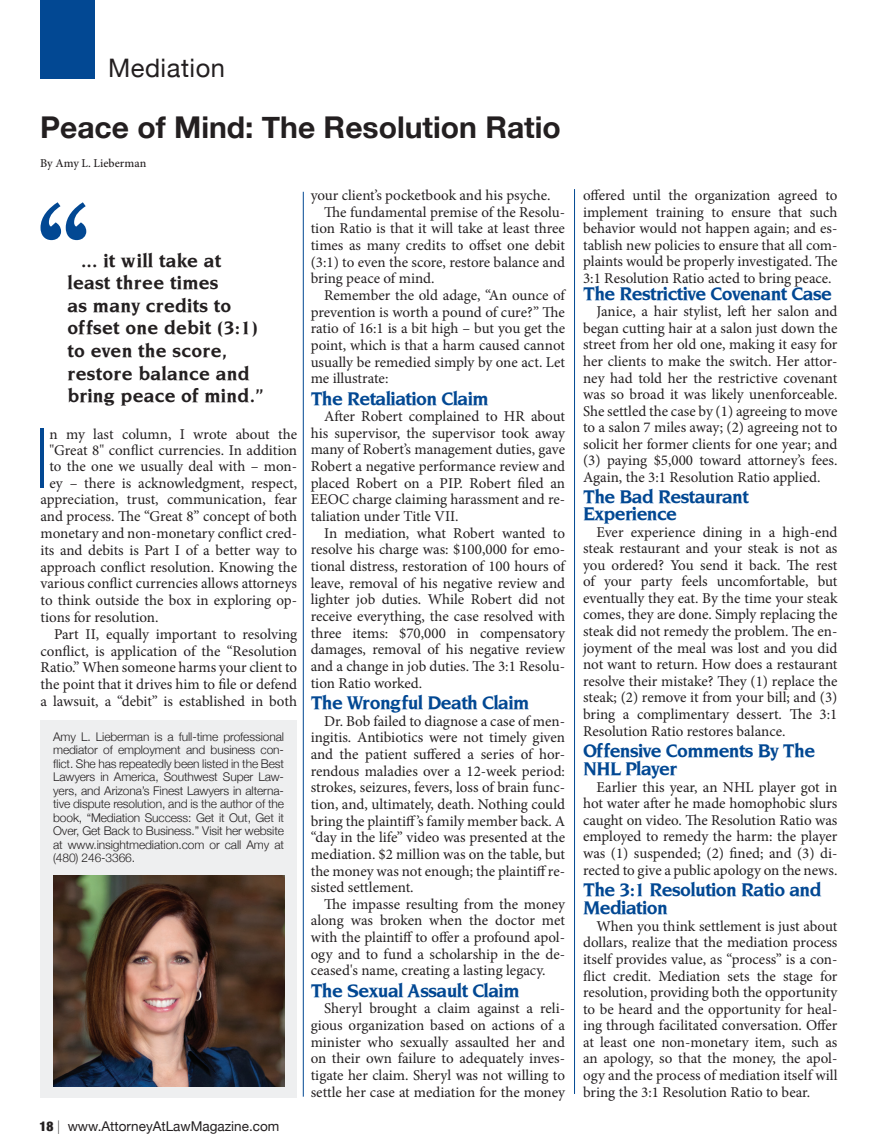
<style>
.page{position:relative;width:878px;height:1148px;background:#fff}
.page>*{position:absolute;margin:0;border:0;box-sizing:border-box;transform-origin:0 0}
.t1{font:100 83.7px "Helvetica Neue";color:#024893}
.t2{font:700 30px "Helvetica Neue";color:#231f20}
.t3{font:25.5px "Helvetica Neue";letter-spacing:.02em;color:#231f20}
.t4{font:700 18px/18.3px "Noblesse";letter-spacing:-.035em;color:#024893}
.t5{font:700 18px/22.5px "Noblesse";letter-spacing:.01em;color:#231f20}
.t6{font:15px/16.6px "Minion Pro";color:#231f20;text-align:justify}
.t7{font:13.5px "Helvetica Neue";color:#231f20}
.Body_Text{font:300 12px/13.5px "Helvetica Neue";letter-spacing:-.01em;color:#231f20;text-align:justify}
.t8{font:500 12px "Minion Pro";color:#231f20}
.s1{font-weight:900;font-stretch:condensed}
.s2{font-weight:100}
</style>
<div class="page">
<div style="left:40px;top:0;width:54px;height:79px;background:#024893"></div>
<div style="left:40px;top:720px;width:257px;height:378px;background:#e9ebec"></div>
<img style="left:54px;top:875px;width:231px;height:211px">
<svg style="left:41px;top:202px;width:45px;height:38px"></svg>
<hr style="left:574px;top:189px;width:1px;height:905px;background:#024893">
<hr style="left:303px;top:192px;width:1px;height:904px;background:#024893">
<p class="t3" style="left:108px;top:50px;width:118px">Mediation</p>
<p class="t2" style="left:40px;top:103px;width:522px">Peace of Mind: The Resolution Ratio</p>
<p class="t8" style="left:40px;top:155px;width:108px">By Amy L. Lieberman</p>
<p class="t5" style="left:68px;top:249px;width:198px;text-indent:14px">... it will take at least three times<br>as many credits to offset one debit (3:1) to even the score, restore balance and bring peace of mind.”</p>
<p class="t1" style="left:35px;top:394px;width:16px">I</p>
<p class="t6" style="left:49px;top:425px;width:249px">n my last column, I wrote about the</p>
<p class="t6" style="left:49px;top:442px;width:249px">"Great 8" conflict currencies. In addition</p>
<p class="t6" style="left:49px;top:458px;width:249px">to the one we usually deal with – mon-</p>
<p class="t6" style="left:49px;top:474px;width:249px">ey – there is acknowledgment, respect,</p>
<p class="t6" style="left:40px;top:491px;width:258px">appreciation, trust, communication, fear</p>
<p class="t6" style="left:40px;top:508px;width:258px">and process. The “Great 8” concept of both</p>
<p class="t6" style="left:40px;top:525px;width:258px">monetary and non-monetary conflict cred-</p>
<p class="t6" style="left:40px;top:542px;width:258px">its and debits is Part I of a better way to</p>
<p class="t6" style="left:40px;top:558px;width:258px">approach conflict resolution. Knowing the</p>
<p class="t6" style="left:40px;top:575px;width:258px">various conflict currencies allows attorneys</p>
<p class="t6" style="left:40px;top:592px;width:258px">to think outside the box in exploring op-</p>
<p class="t6" style="left:40px;top:609px;width:119px">tions for resolution.</p>
<p class="t6" style="left:40px;top:625px;width:258px;text-indent:14px">Part II, equally important to resolving conflict, is application of the “Resolution Ratio.” When someone harms your client to the point that it drives him to file or defend a lawsuit, a “debit” is established in both</p>
<p class="Body_Text" style="left:53px;top:729px;width:232px">Amy L. Lieberman is a full-time professional mediator of employment and business con&shy;flict. She has repeatedly been listed in the Best Lawyers in America, Southwest Super Law&shy;yers, and Arizona’s Finest Lawyers in alterna&shy;tive dispute resolution, and is the author of the book, “Mediation Success: Get it Out, Get it Over, Get Back to Business.” Visit her website at www.insightmediation.com or call Amy at (480) 246-3366.</p>
<p class="t7" style="left:39px;top:1116px;width:241px"><span class="s1">18</span> <span class="s2">|</span> www.AttorneyAtLawMagazine.com</p>
<p class="t6" style="left:310px;top:187px;width:241px">your client’s pocketbook and his psyche.</p>
<p class="t6" style="left:310px;top:204px;width:256px;text-indent:14px">The fundamental premise of the Resolu&shy;tion Ratio is that it will take at least three times as many credits to offset one debit (3:1) to even the score, restore balance and bring peace of mind.</p>
<p class="t6" style="left:310px;top:287px;width:256px;text-indent:14px">Remember the old adage, “An ounce of prevention is worth a pound of cure?” The ratio of 16:1 is a bit high – but you get the point, which is that a harm caused cannot usually be remedied simply by one act. Let me illustrate:</p>
<p class="t4" style="left:310px;top:389px;width:179px">The Retaliation Claim</p>
<p class="t6" style="left:310px;top:408px;width:256px;text-indent:14px">After Robert complained to HR about his supervisor, the supervisor took away many of Robert’s management duties, gave Robert a negative performance review and placed Robert on a PIP. Robert filed an EEOC charge claiming harassment and re&shy;taliation under Title VII.</p>
<p class="t6" style="left:310px;top:524px;width:256px;text-indent:14px">In mediation, what Robert wanted to resolve his charge was: $100,000 for emo&shy;tional distress, restoration of 100 hours of leave, removal of his negative review and lighter job duties. While Robert did not receive everything, the case resolved with three items: $70,000 in compensatory damages, removal of his negative review and a change in job duties. The 3:1 Resolu&shy;tion Ratio worked.</p>
<p class="t4" style="left:310px;top:693px;width:220px">The Wrongful Death Claim</p>
<p class="t6" style="left:310px;top:712px;width:256px;text-indent:14px">Dr. Bob failed to diagnose a case of men&shy;ingitis. Antibiotics were not timely given and the patient suffered a series of hor&shy;rendous maladies over a 12-week period: strokes, seizures, fevers, loss of brain func&shy;tion, and, ultimately, death. Nothing could bring the plaintiff’s family member back. A “day in the life” video was presented at the mediation. $2 million was on the table, but the money was not enough; the plaintiff re&shy;sisted settlement.</p>
<p class="t6" style="left:310px;top:895px;width:256px;text-indent:14px">The impasse resulting from the money along was broken when the doctor met with the plaintiff to offer a profound apol&shy;ogy and to fund a scholarship in the de&shy;ceased's name, creating a lasting legacy.</p>
<p class="t4" style="left:310px;top:981px;width:210px">The Sexual Assault Claim</p>
<p class="t6" style="left:310px;top:1000px;width:256px;text-indent:14px">Sheryl brought a claim against a reli&shy;gious organization based on actions of a minister who sexually assaulted her and on their own failure to adequately inves&shy;tigate her claim. Sheryl was not willing to settle her case at mediation for the money</p>
<p class="t6" style="left:583px;top:187px;width:256px">offered until the organization agreed to implement training to ensure that such behavior would not happen again; and es&shy;tablish new policies to ensure that all com&shy;plaints would be properly investigated. The 3:1 Resolution Ratio acted to bring peace.</p>
<p class="t4" style="left:583px;top:284px;width:250px">The Restrictive Covenant Case</p>
<p class="t6" style="left:583px;top:303px;width:256px;text-indent:14px">Janice, a hair stylist, left her salon and began cutting hair at a salon just down the street from her old one, making it easy for her clients to make the switch. Her attor&shy;ney had told her the restrictive covenant was so broad it was likely unenforceable.<br>She settled the case by (1) agreeing to move to a salon 7 miles away; (2) agreeing not to solicit her former clients for one year; and (3) paying $5,000 toward attorney’s fees.<br>Again, the 3:1 Resolution Ratio applied.</p>
<p class="t4" style="left:583px;top:488px;width:167px;line-height:16.6px">The Bad Restaurant<br>Experience</p>
<p class="t6" style="left:583px;top:523px;width:256px;text-indent:14px">Ever experience dining in a high-end steak restaurant and your steak is not as you ordered? You send it back. The rest of your party feels uncomfortable, but eventually they eat. By the time your steak comes, they are done. Simply replacing the steak did not remedy the problem. The en&shy;joyment of the meal was lost and you did not want to return. How does a restaurant resolve their mistake? They (1) replace the steak; (2) remove it from your bill; and (3) bring a complimentary dessert. The 3:1<br>Resolution Ratio restores balance.</p>
<p class="t4" style="left:583px;top:741px;width:234px">Offensive Comments By The<br>NHL Player</p>
<p class="t6" style="left:583px;top:778px;width:256px;text-indent:14px">Earlier this year, an NHL player got in hot water after he made homophobic slurs caught on video. The Resolution Ratio was employed to remedy the harm: the player was (1) suspended; (2) fined; and (3) di&shy;rected to give a public apology on the news.</p>
<p class="t4" style="left:583px;top:880px;width:240px">The 3:1 Resolution Ratio and<br>Mediation</p>
<p class="t6" style="left:583px;top:917px;width:256px;text-indent:14px">When you think settlement is just about dollars, realize that the mediation process itself provides value, as “process” is a con&shy;flict credit. Mediation sets the stage for resolution, providing both the opportunity to be heard and the opportunity for heal&shy;ing through facilitated conversation. Offer at least one non-monetary item, such as an apology, so that the money, the apol&shy;ogy and the process of mediation itself will bring the 3:1 Resolution Ratio to bear.</p>
</div>
